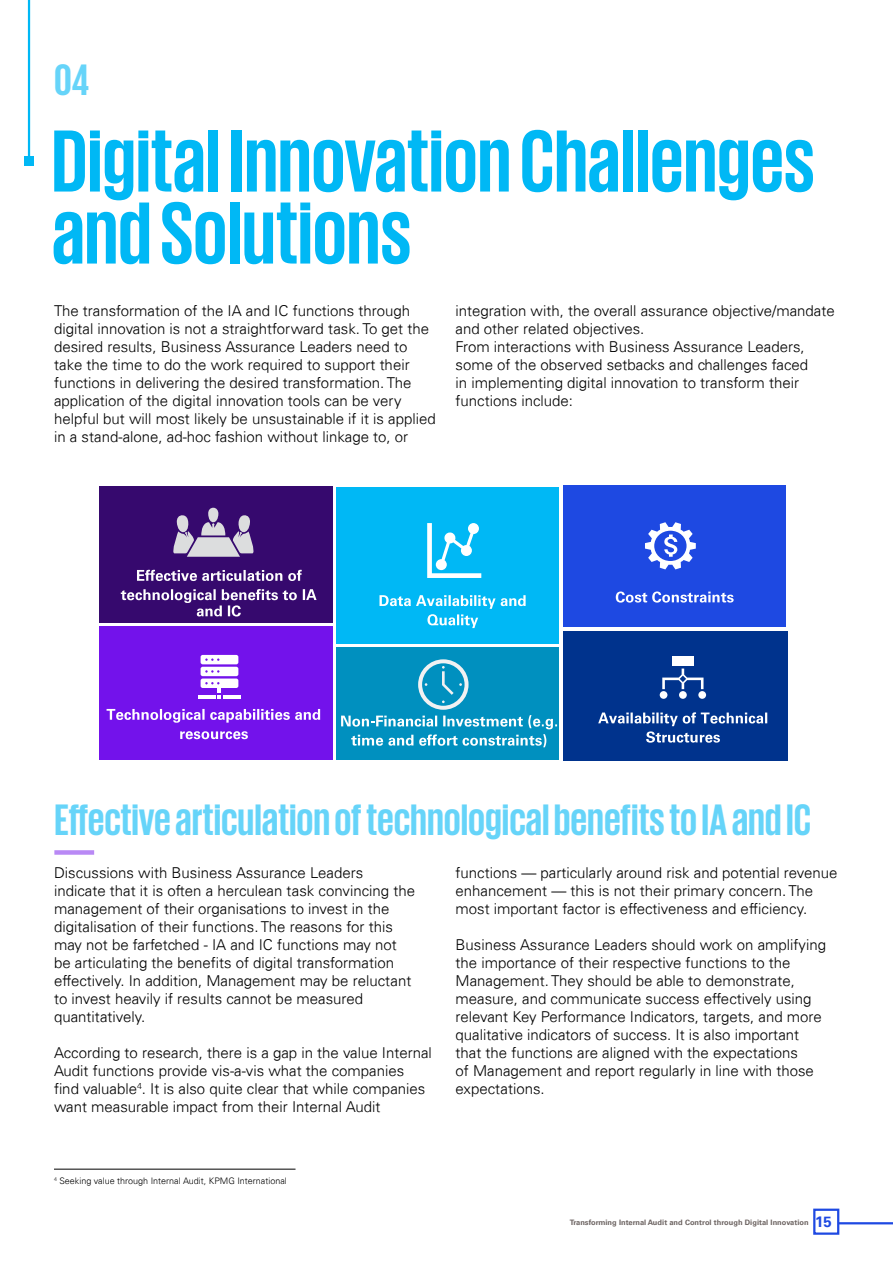
<style>
.page{position:relative;width:893px;height:1263px;background:#fff}
.page>*{position:absolute;margin:0;border:0;box-sizing:border-box;transform-origin:0 0}
.t1{font:700 90px/72px "KPMG";color:#00b8f5}
.t2{font:700 45px "KPMG";color:#66d4f9}
.t3{font:300 15px/18px "Univers 45";color:#000}
.t4{font:300 9px "Univers 45";color:#000}
.t5{font:700 7.5px "Univers 65";letter-spacing:.005em;color:#6c6361}
.s1{font-size:15px;color:#1e49e2}
</style>
<div class="page">
<hr style="left:838px;top:1222px;width:55px;height:2px;background:#1e49e2">
<div style="left:813px;top:1208px;width:26px;height:27px;border:2px solid #1e49e2"></div>
<hr style="left:28px;top:0;width:2px;height:163px;background:#00b8f5">
<div style="left:24px;top:156px;width:10px;height:10px;background:#00b8f5"></div>
<div style="left:99px;top:486px;width:233px;height:136px;background:#36096e"></div>
<div style="left:99px;top:627px;width:233px;height:133px;background:#7312eb"></div>
<div style="left:336px;top:647px;width:223px;height:113px;background:#0090bf"></div>
<div style="left:563px;top:631px;width:224px;height:129px;background:#00338d"></div>
<div style="left:563px;top:485px;width:223px;height:142px;background:#1e49e2"></div>
<svg style="left:180px;top:731px;width:68px;height:8px"></svg>
<svg style="left:137px;top:570px;width:165px;height:11px"></svg>
<svg style="left:121px;top:589px;width:196px;height:27px"></svg>
<svg style="left:616px;top:591px;width:118px;height:12px"></svg>
<svg style="left:598px;top:712px;width:169px;height:31px"></svg>
<div style="left:336px;top:487px;width:223px;height:156px;background:#00b8f5"></div>
<svg style="left:379px;top:595px;width:147px;height:33px"></svg>
<svg style="left:173px;top:508px;width:81px;height:49px"></svg>
<svg style="left:645px;top:522px;width:51px;height:47px"></svg>
<div style="left:672px;top:657px;width:22px;height:9px;background:#fff"></div>
<div style="left:660px;top:691px;width:7px;height:8px;background:#fff;border-radius:50%"></div>
<div style="left:679px;top:691px;width:8px;height:8px;background:#fff;border-radius:50%"></div>
<div style="left:698px;top:691px;width:8px;height:8px;background:#fff;border-radius:50%"></div>
<svg style="left:662px;top:668px;width:41px;height:21px"></svg>
<svg style="left:341px;top:659px;width:216px;height:88px"></svg>
<svg style="left:427px;top:523px;width:54px;height:55px"></svg>
<svg style="left:106px;top:655px;width:214px;height:68px"></svg>
<div style="left:54px;top:850px;width:40px;height:5px;background:#b989f5"></div>
<hr style="left:54px;top:1169px;width:242px;height:1px;background:#000">
<h2 class="t2" style="left:54px;top:57px;width:37px">04</h2>
<h1 class="t1" style="left:52px;top:122px;width:765px">Digital Innovation Challenges and Solutions</h1>
<p class="t3" style="left:54px;top:302px;width:383px">The transformation of the IA and IC functions through digital innovation is not a straightforward task. To get the desired results, Business Assurance Leaders need to take the time to do the work required to support their functions in delivering the desired transformation. The application of the digital innovation tools can be very helpful but will most likely be unsustainable if it is applied in a stand-alone, ad-hoc fashion without linkage to, or</p>
<p class="t3" style="left:455px;top:302px;width:381px">integration with, the overall assurance objective/mandate and other related objectives.<br>From interactions with Business Assurance Leaders, some of the observed setbacks and challenges faced<br>in implementing digital innovation to transform their functions include:</p>
<h2 class="t2" style="left:54px;top:797px;width:758px">Effective articulation of technological benefits to IA and IC</h2>
<p class="t3" style="left:54px;top:863px;width:363px">Discussions with Business Assurance Leaders indicate that it is often a herculean task convincing the management of their organisations to invest in the digitalisation of their functions. The reasons for this may not be farfetched - IA and IC functions may not be articulating the benefits of digital transformation effectively. In addition, Management may be reluctant to invest heavily if results cannot be measured quantitatively.</p>
<p class="t3" style="left:54px;top:1043px;width:379px">According to research, there is a gap in the value Internal Audit functions provide vis-a-vis what the companies find valuable<sup>4</sup>. It is also quite clear that while companies want measurable impact from their Internal Audit</p>
<p class="t3" style="left:455px;top:863px;width:383px">functions — particularly around risk and potential revenue enhancement — this is not their primary concern. The most important factor is effectiveness and efficiency.</p>
<p class="t3" style="left:455px;top:935px;width:372px">Business Assurance Leaders should work on amplifying the importance of their respective functions to the Management. They should be able to demonstrate, measure, and communicate success effectively using relevant Key Performance Indicators, targets, and more qualitative indicators of success. It is also important that the functions are aligned with the expectations<br>of Management and report regularly in line with those expectations.</p>
<p class="t4" style="left:54px;top:1175px;width:234px"><sup>4</sup> Seeking value through Internal Audit, KPMG International</p>
<p class="t5" style="left:570px;top:1218px;width:264px">Transforming Internal Audit and Control through Digital Innovation <span class="s1">15</span></p>
</div>
